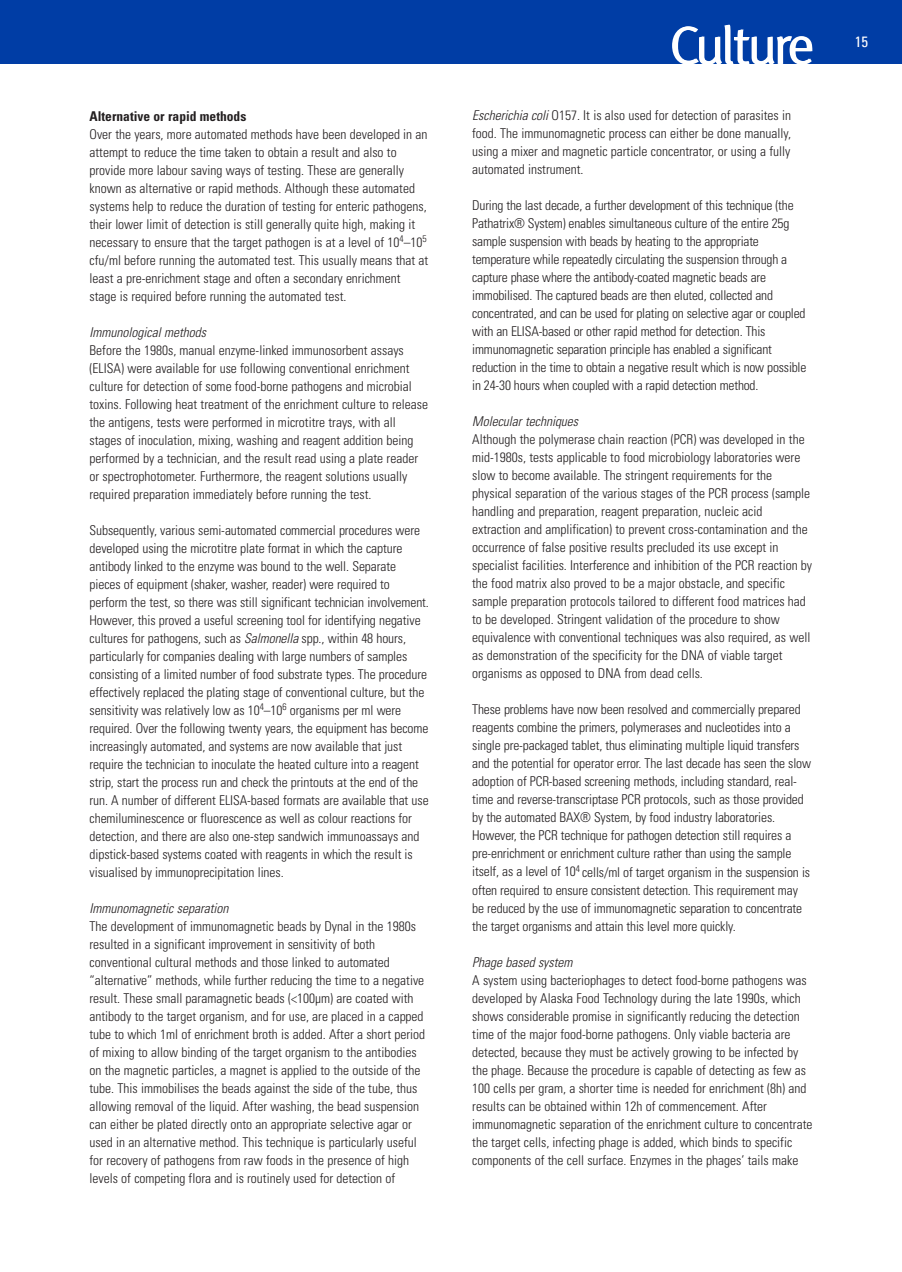
<style>
.page{position:relative;width:902px;height:1272px;background:#fff}
.page>*{position:absolute;margin:0;border:0;box-sizing:border-box;transform-origin:0 0}
.t1{font:54px "Meta";letter-spacing:-.055em;color:#fff}
.t2{font:condensed 15px "Univers";color:#fff}
.t3{font:300 condensed 13.5px/18px "Univers";color:#231f20}
.t4{font:italic 300 condensed 13.5px "Univers";color:#231f20}
.t5{font:700 condensed 13.5px "Univers";color:#231f20}
.s1{font-style:italic}
</style>
<div class="page">
<div style="left:0;top:0;width:902px;height:64px;background:#003da5"></div>
<p class="t5" style="left:90px;top:111px;width:158px">Alternative or rapid methods</p>
<p class="t3" style="left:90px;top:126px;width:340px">Over the years, more automated methods have been developed in an attempt to reduce the time taken to obtain a result and also to provide more labour saving ways of testing. These are generally known as alternative or rapid methods. Although these automated systems help to reduce the duration of testing for enteric pathogens, their lower limit of detection is still generally quite high, making it necessary to ensure that the target pathogen is at a level of 10<sup>4</sup>–10<sup>5 </sup>cfu/ml before running the automated test. This usually means that at least a pre-enrichment stage and often a secondary enrichment stage is required before running the automated test.</p>
<p class="t4" style="left:90px;top:327px;width:118px">Immunological methods</p>
<p class="t3" style="left:90px;top:342px;width:340px">Before the 1980s, manual enzyme-linked immunosorbent assays (ELISA) were available for use following conventional enrichment culture for detection of some food-borne pathogens and microbial toxins. Following heat treatment of the enrichment culture to release the antigens, tests were performed in microtitre trays, with all stages of inoculation, mixing, washing and reagent addition being performed by a technician, and the result read using a plate reader or spectrophotometer. Furthermore, the reagent solutions usually required preparation immediately before running the test.</p>
<p class="t3" style="left:90px;top:522px;width:341px">Subsequently, various semi-automated commercial procedures were developed using the microtitre plate format in which the capture antibody linked to the enzyme was bound to the well. Separate pieces of equipment (shaker, washer, reader) were required to perform the test, so there was still significant technician involvement.<br>However, this proved a useful screening tool for identifying negative cultures for pathogens, such as <span class="s1">Salmonella</span> spp., within 48 hours, particularly for companies dealing with large numbers of samples consisting of a limited number of food substrate types. The procedure effectively replaced the plating stage of conventional culture, but the sensitivity was relatively low as 10<sup>4</sup>–10<sup>6</sup> organisms per ml were required. Over the following twenty years, the equipment has become increasingly automated, and systems are now available that just require the technician to inoculate the heated culture into a reagent strip, start the process run and check the printouts at the end of the run. A number of different ELISA-based formats are available that use chemiluminescence or fluorescence as well as colour reactions for detection, and there are also one-step sandwich immunoassays and dipstick-based systems coated with reagents in which the result is visualised by immunoprecipitation lines.</p>
<p class="t4" style="left:90px;top:903px;width:140px">Immunomagnetic separation</p>
<p class="t3" style="left:90px;top:918px;width:337px">The development of immunomagnetic beads by Dynal in the 1980s resulted in a significant improvement in sensitivity of both conventional cultural methods and those linked to automated “alternative” methods, while further reducing the time to a negative result. These small paramagnetic beads (&lt;100µm) are coated with antibody to the target organism, and for use, are placed in a capped tube to which 1ml of enrichment broth is added. After a short period of mixing to allow binding of the target organism to the antibodies on the magnetic particles, a magnet is applied to the outside of the tube. This immobilises the beads against the side of the tube, thus allowing removal of the liquid. After washing, the bead suspension can either be plated directly onto an appropriate selective agar or used in an alternative method. This technique is particularly useful for recovery of pathogens from raw foods in the presence of high levels of competing flora and is routinely used for detection of</p>
<h1 class="t1" style="left:669px;top:14px;width:146px">Culture</h1>
<p class="t3" style="left:472px;top:108px;width:320px;text-align:justify"><span class="s1">Escherichia coli</span> O157. It is also used for detection of parasites in food. The immunomagnetic process can either be done manually, using a mixer and magnetic particle concentrator, or using a fully automated instrument.</p>
<p class="t3" style="left:472px;top:198px;width:336px">During the last decade, a further development of this technique (the Pathatrix® System) enables simultaneous culture of the entire 25g sample suspension with beads by heating to the appropriate temperature while repeatedly circulating the suspension through a capture phase where the antibody-coated magnetic beads are immobilised. The captured beads are then eluted, collected and concentrated, and can be used for plating on selective agar or coupled with an ELISA-based or other rapid method for detection. This immunomagnetic separation principle has enabled a significant reduction in the time to obtain a negative result which is now possible in 24-30 hours when coupled with a rapid detection method.</p>
<p class="t4" style="left:472px;top:417px;width:107px">Molecular techniques</p>
<p class="t3" style="left:472px;top:432px;width:341px">Although the polymerase chain reaction (PCR) was developed in the mid-1980s, tests applicable to food microbiology laboratories were slow to become available. The stringent requirements for the physical separation of the various stages of the PCR process (sample handling and preparation, reagent preparation, nucleic acid extraction and amplification) to prevent cross-contamination and the occurrence of false positive results precluded its use except in specialist facilities. Interference and inhibition of the PCR reaction by the food matrix also proved to be a major obstacle, and specific sample preparation protocols tailored to different food matrices had to be developed. Stringent validation of the procedure to show equivalence with conventional techniques was also required, as well as demonstration of the specificity for the DNA of viable target organisms as opposed to DNA from dead cells.</p>
<p class="t3" style="left:472px;top:702px;width:340px">These problems have now been resolved and commercially prepared reagents combine the primers, polymerases and nucleotides into a single pre-packaged tablet, thus eliminating multiple liquid transfers and the potential for operator error. The last decade has seen the slow adoption of PCR-based screening methods, including standard, real&shy;time and reverse-transcriptase PCR protocols, such as those provided by the automated BAX® System, by food industry laboratories.<br>However, the PCR technique for pathogen detection still requires a pre-enrichment or enrichment culture rather than using the sample itself, as a level of 10<sup>4</sup> cells/ml of target organism in the suspension is often required to ensure consistent detection. This requirement may be reduced by the use of immunomagnetic separation to concentrate the target organisms and attain this level more quickly.</p>
<p class="t4" style="left:472px;top:957px;width:102px">Phage based system</p>
<p class="t3" style="left:472px;top:972px;width:342px">A system using bacteriophages to detect food-borne pathogens was developed by Alaska Food Technology during the late 1990s, which shows considerable promise in significantly reducing the detection time of the major food-borne pathogens. Only viable bacteria are detected, because they must be actively growing to be infected by the phage. Because the procedure is capable of detecting as few as 100 cells per gram, a shorter time is needed for enrichment (8h) and results can be obtained within 12h of commencement. After immunomagnetic separation of the enrichment culture to concentrate the target cells, infecting phage is added, which binds to specific components of the cell surface. Enzymes in the phages’ tails make</p>
<p class="t2" style="left:855px;top:36px;width:15px">15</p>
</div>
